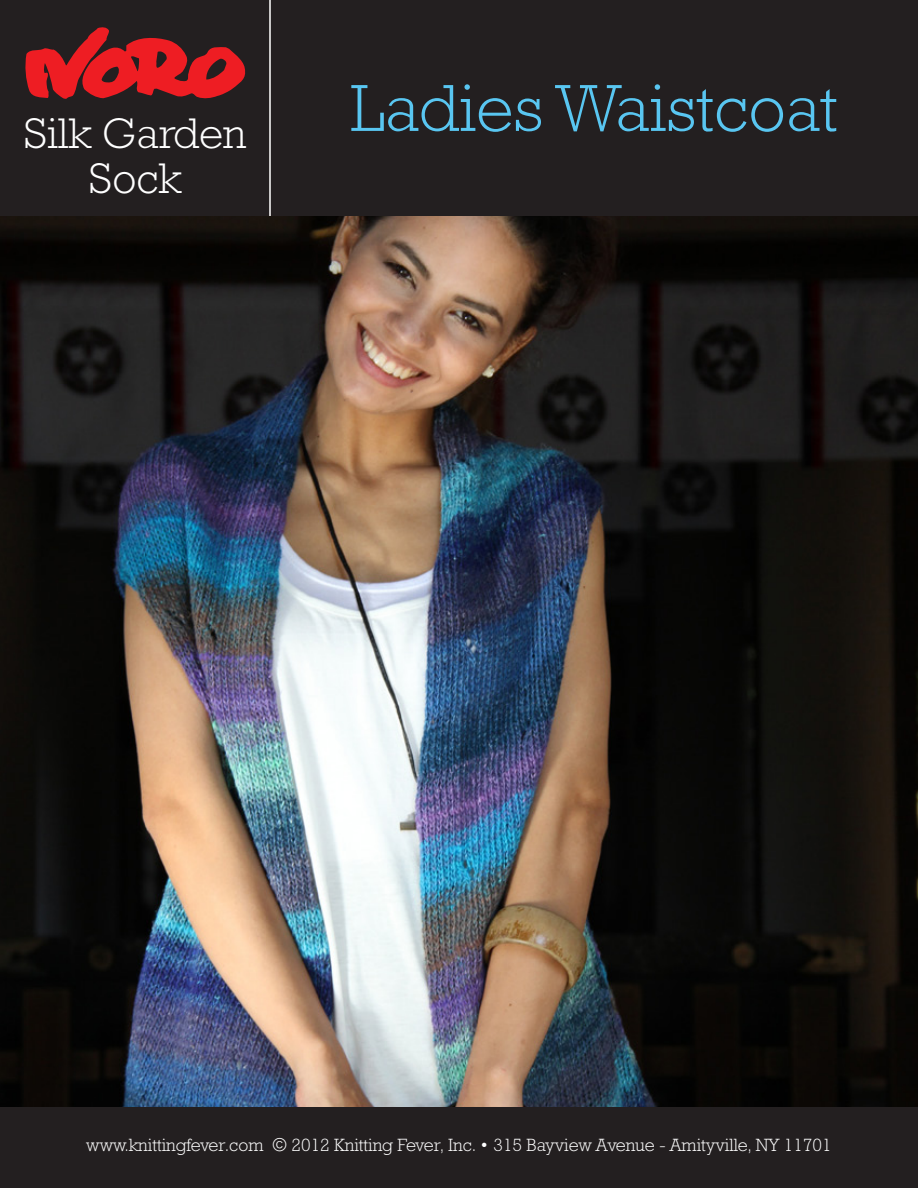
<style>
.page{position:relative;width:918px;height:1188px;background:#fff}
.page>*{position:absolute;margin:0;border:0;box-sizing:border-box;transform-origin:0 0}
.t1{font:300 67.5px "Rockwell Std";color:#59c6f1}
.t2{font:300 43.5px/45px "Rockwell Std";color:#fff;text-align:center}
.t3{font:300 18px "Rockwell Std";color:#fff}
</style>
<div class="page">
<div style="left:0;top:1107px;width:918px;height:81px;background:#231f20"></div>
<img style="left:0;top:216px;width:918px;height:891px">
<div style="left:0;top:0;width:918px;height:216px;background:#231f20"></div>
<svg style="left:25px;top:27px;width:221px;height:72px"></svg>
<hr style="left:269px;top:0;width:2px;height:216px;background:#fff">
<p class="t2" style="left:24px;top:111px;width:224px">Silk Garden<br>Sock</p>
<p class="t1" style="left:350px;top:70px;width:489px">Ladies Waistcoat</p>
<p class="t3" style="left:86px;top:1135px;width:747px">www.knittingfever.com © 2012 Knitting Fever, Inc. • 315 Bayview Avenue - Amityville, NY 11701</p>
</div>
